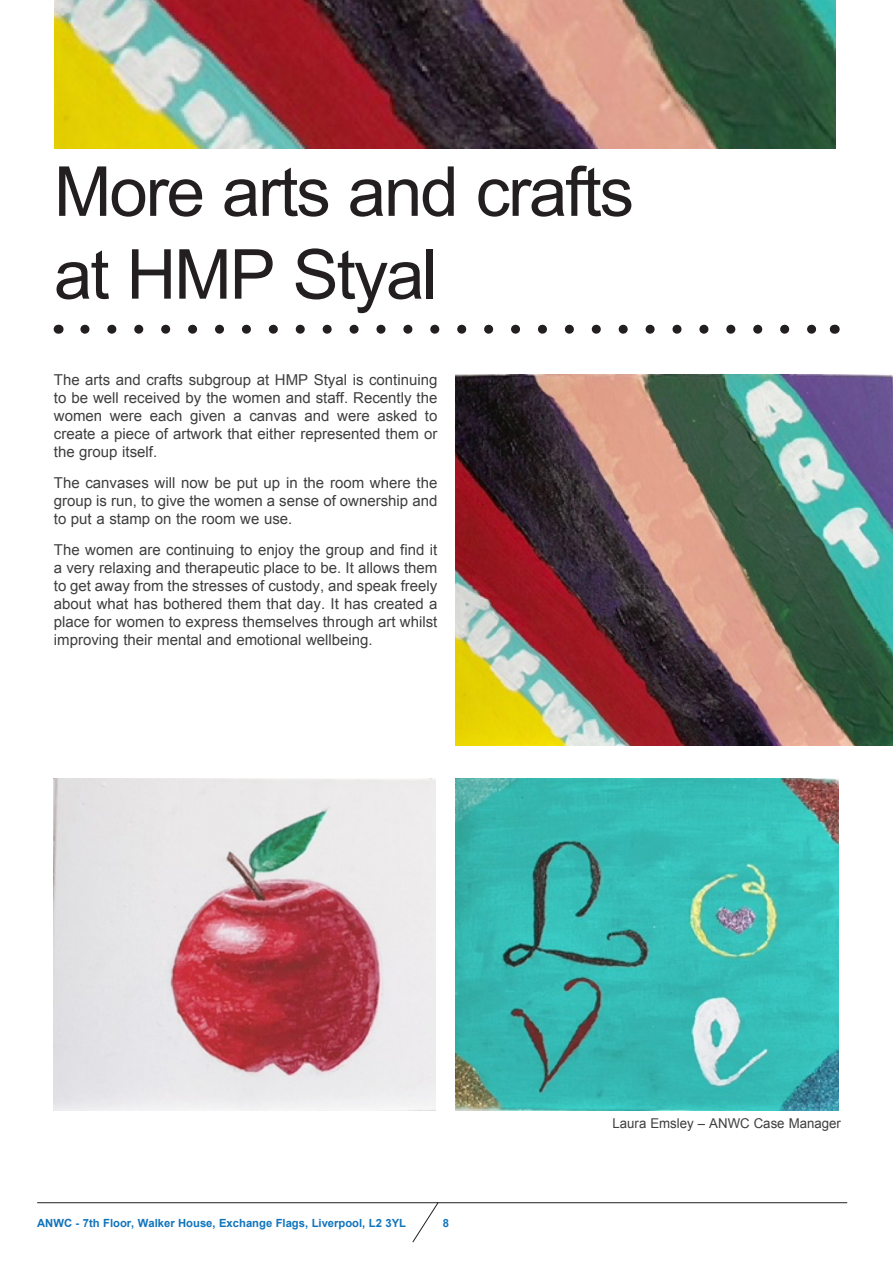
<style>
.page{position:relative;width:893px;height:1263px;background:#fff}
.page>*{position:absolute;margin:0;border:0;box-sizing:border-box;transform-origin:0 0}
.t1{font:69px/82.8px "Arial";letter-spacing:-.03em;color:#231f20}
.t2{font:15px/18px "Arial";color:#3e3e3f;text-align:justify}
.t3{font:13.5px "Arial";color:#3e3e3f}
.t4{font:700 11.25px "Arial";color:#1074bc}
</style>
<div class="page">
<img style="left:55px;top:0;width:781px;height:149px">
<hr style="left:37px;top:1202px;width:810px;height:1px;background:#231f20">
<svg style="left:412px;top:1202px;width:27px;height:41px"></svg>
<svg style="left:85px;top:325px;width:732px;height:9px"></svg>
<img style="left:456px;top:374px;width:437px;height:371px">
<img style="left:455px;top:778px;width:384px;height:333px">
<img style="left:54px;top:778px;width:382px;height:332px">
<p class="t1" style="left:54px;top:151px;width:582px">More arts and crafts at HMP Styal</p>
<p class="t2" style="left:54px;top:371px;width:385px">The arts and crafts subgroup at HMP Styal is continuing to be well received by the women and staff. Recently the women were each given a canvas and were asked to create a piece of artwork that either represented them or the group itself.</p>
<p class="t2" style="left:54px;top:474px;width:385px">The canvases will now be put up in the room where the group is run, to give the women a sense of ownership and to put a stamp on the room we use.</p>
<p class="t2" style="left:54px;top:540px;width:385px">The women are continuing to enjoy the group and find it a very relaxing and therapeutic place to be. It allows them to get away from the stresses of custody, and speak freely about what has bothered them that day. It has created a place for women to express themselves through art whilst improving their mental and emotional wellbeing.</p>
<p class="t4" style="left:37px;top:1216px;width:370px">ANWC - 7th Floor, Walker House, Exchange Flags, Liverpool, L2 3YL</p>
<p class="t4" style="left:443px;top:1216px;width:8px">8</p>
<p class="t3" style="left:613px;top:1114px;width:230px">Laura Emsley – ANWC Case Manager</p>
</div>
